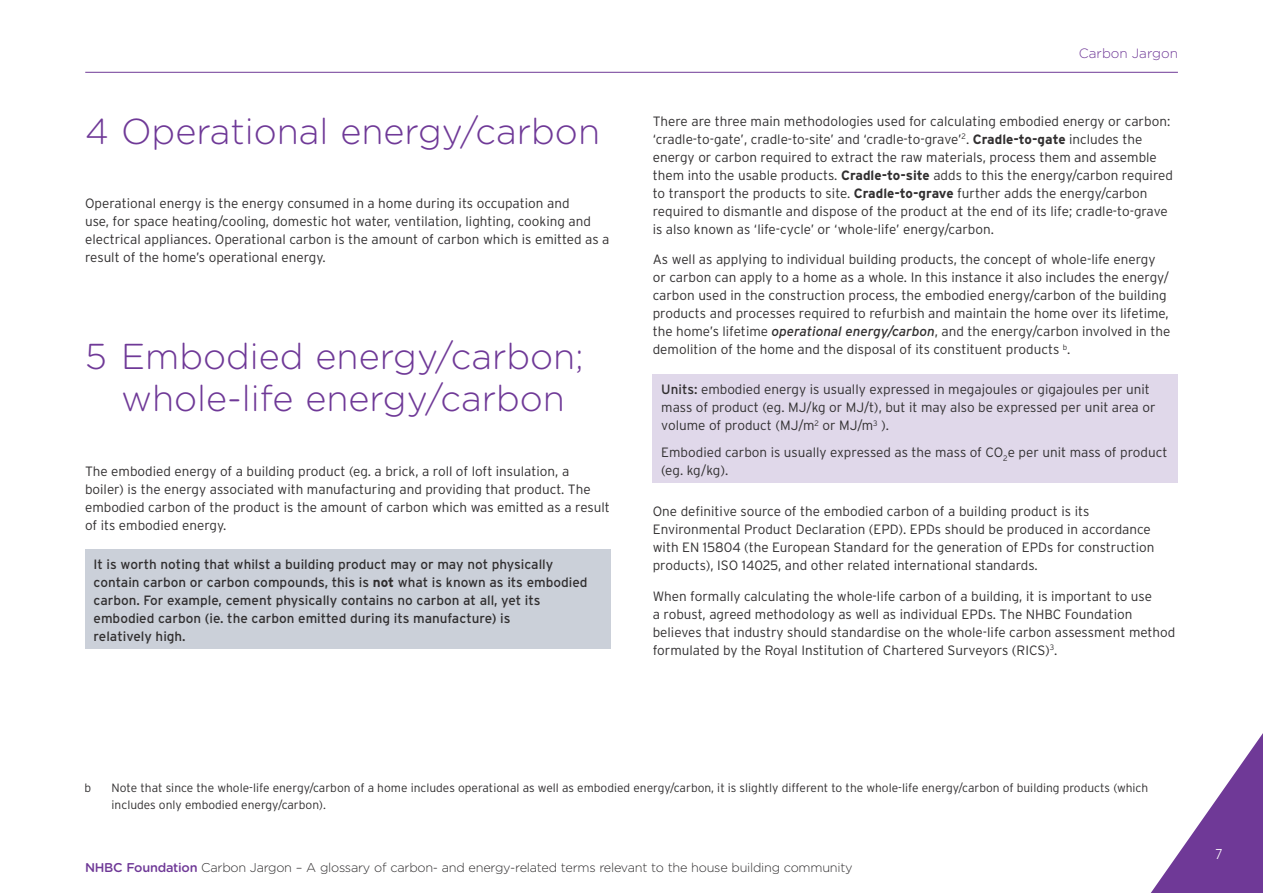
<style>
.page{position:relative;width:1263px;height:893px;background:#fff}
.page>*{position:absolute;margin:0;border:0;box-sizing:border-box;transform-origin:0 0}
.t1{font:300 36px/42px "Gotham Rounded";color:#6f3997;text-align:center}
.t2{font:300 14.25px "Avenir";color:#fff}
.t3{font:300 13.5px/18px "Interstate";color:#312f30}
.t4{font:13.5px/18px "Interstate";color:#312f30}
.Chapter_sub-heading{font:300 13.5px "Gotham Rounded";color:#6f3997}
.t5{font:300 12.75px "Gotham Rounded";letter-spacing:-.02em;color:#312f30}
.t6{font:300 12px/16.5px "Interstate";color:#312f30}
.s1{font-weight:700}
.s2{font-weight:400;font-style:italic}
.s3{font-weight:400}
.s4{font-weight:500;color:#6f3997}
</style>
<div class="page">
<svg style="left:1151px;top:733px;width:112px;height:160px"></svg>
<hr style="left:85px;top:72px;width:1093px;height:1px;background:#6f3997">
<div style="left:85px;top:549px;width:525px;height:100px;background:#cbd0d9"></div>
<div style="left:653px;top:375px;width:525px;height:108px;background:#e0d8ea"></div>
<p class="t1" style="left:85px;top:108px;width:516px">4 Operational energy/carbon</p>
<p class="t3" style="left:85px;top:195px;width:526px">Operational energy is the energy consumed in a home during its occupation and<br>use, for space heating/cooling, domestic hot water, ventilation, lighting, cooking and electrical appliances. Operational carbon is the amount of carbon which is emitted as a result of the home’s operational energy.</p>
<p class="t1" style="left:85px;top:334px;width:500px">5 Embodied energy/carbon; whole-life energy/carbon</p>
<p class="t3" style="left:85px;top:462px;width:526px">The embodied energy of a building product (eg. a brick, a roll of loft insulation, a boiler) is the energy associated with manufacturing and providing that product. The embodied carbon of the product is the amount of carbon which was emitted as a result of its embodied energy.</p>
<p class="t4" style="left:94px;top:555px;width:496px">It is worth noting that whilst a building product may or may not physically contain carbon or carbon compounds, this is <span class="s1">not</span> what is known as its embodied carbon. For example, cement physically contains no carbon at all, yet its embodied carbon (ie. the carbon emitted during its manufacture) is<br>relatively high.</p>
<p class="Chapter_sub-heading" style="left:1079px;top:44px;width:101px">Carbon Jargon</p>
<p class="t3" style="left:653px;top:112px;width:522px">There are three main methodologies used for calculating embodied energy or carbon: ‘cradle-to-gate’, cradle-to-site’ and ‘cradle-to-grave’<sup>2</sup>. <span class="s1">Cradle-to-gate</span> includes the energy or carbon required to extract the raw materials, process them and assemble them into the usable products. <span class="s1">Cradle-to-site</span> adds to this the energy/carbon required to transport the products to site. <span class="s1">Cradle-to-grave</span> further adds the energy/carbon required to dismantle and dispose of the product at the end of its life; cradle-to-grave is also known as ‘life-cycle’ or ‘whole-life’ energy/carbon.</p>
<p class="t3" style="left:653px;top:251px;width:519px">As well as applying to individual building products, the concept of whole-life energy or carbon can apply to a home as a whole. In this instance it also includes the energy/ carbon used in the construction process, the embodied energy/carbon of the building products and processes required to refurbish and maintain the home over its lifetime, the home’s lifetime <span class="s2">operational energy/carbon</span>, and the energy/carbon involved in the demolition of the home and the disposal of its constituent products <sup>b</sup>.</p>
<p class="t3" style="left:661px;top:380px;width:496px"><span class="s3">Units:</span> embodied energy is usually expressed in megajoules or gigajoules per unit mass of product (eg. MJ/kg or MJ/t), but it may also be expressed per unit area or volume of product (MJ/m<sup>2</sup> or MJ/m<sup>3</sup> ).</p>
<p class="t3" style="left:661px;top:443px;width:508px">Embodied carbon is usually expressed as the mass of CO<sub>2</sub>e per unit mass of product (eg. kg/kg).</p>
<p class="t3" style="left:653px;top:502px;width:503px">One definitive source of the embodied carbon of a building product is its Environmental Product Declaration (EPD). EPDs should be produced in accordance with EN 15804 (the European Standard for the generation of EPDs for construction products), ISO 14025, and other related international standards.</p>
<p class="t3" style="left:653px;top:587px;width:524px">When formally calculating the whole-life carbon of a building, it is important to use<br>a robust, agreed methodology as well as individual EPDs. The NHBC Foundation believes that industry should standardise on the whole-life carbon assessment method formulated by the Royal Institution of Chartered Surveyors (RICS)<sup>3</sup>.</p>
<p class="t6" style="left:85px;top:779px;width:8px">b</p>
<p class="t6" style="left:112px;top:779px;width:1038px">Note that since the whole-life energy/carbon of a home includes operational as well as embodied energy/carbon, it is slightly different to the whole-life energy/carbon of building products (which includes only embodied energy/carbon).</p>
<p class="t5" style="left:85px;top:859px;width:769px"><span class="s4">NHBC Foundation</span> Carbon Jargon – A glossary of carbon- and energy-related terms relevant to the house building community</p>
<p class="t2" style="left:1215px;top:846px;width:9px">7</p>
</div>
